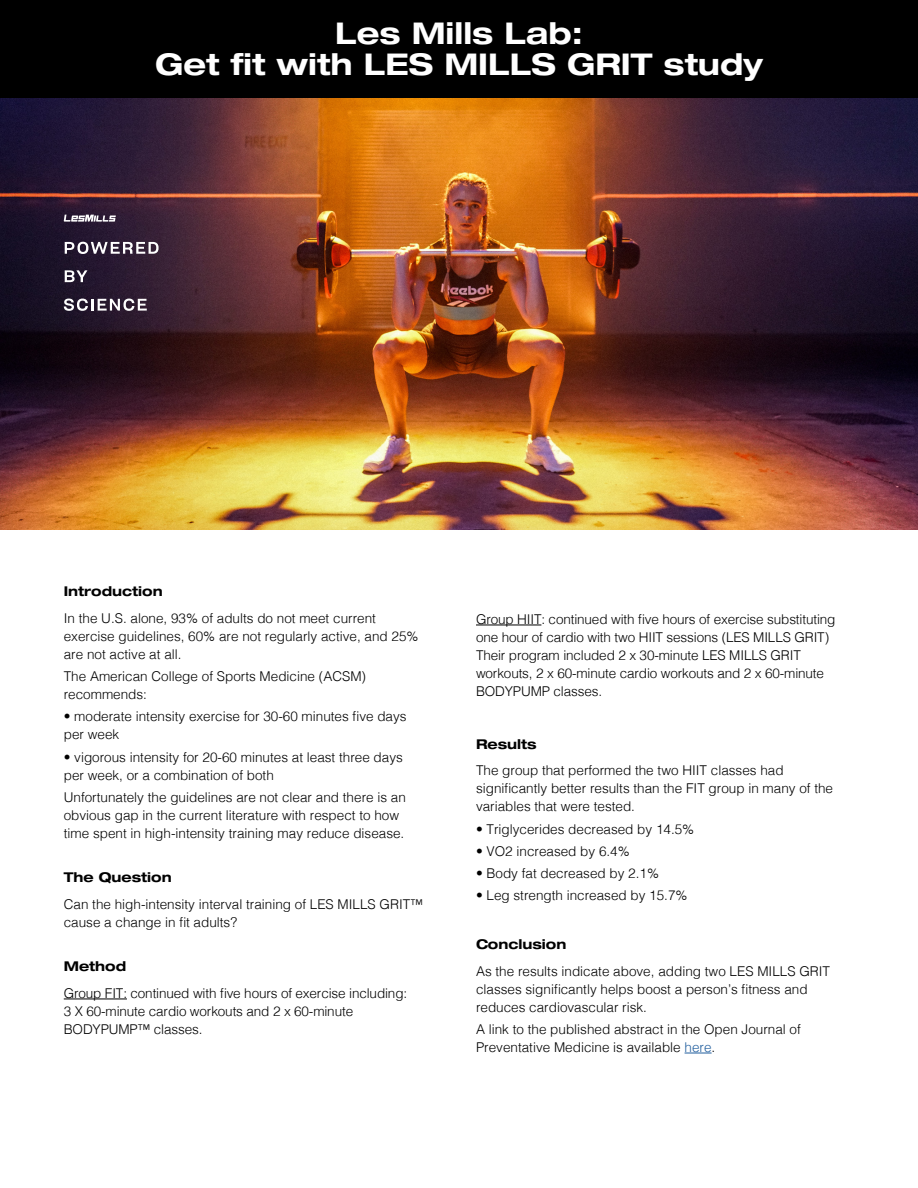
<style>
.page{position:relative;width:918px;height:1188px;background:#fff}
.page>*{position:absolute;margin:0;border:0;box-sizing:border-box;transform-origin:0 0}
.t1{font:700 expanded 30px/31px "Helvetica Neue LT Std";color:#fff;text-align:center}
.t2{font:300 13.5px/18px "Helvetica";color:#000}
.t3{font:700 expanded 13.5px "Helvetica Neue LT Std";color:#000}
.s1{color:#215e9e}
</style>
<div class="page">
<hr style="left:64px;top:999px;width:63px;height:1px;background:#000">
<img style="left:0;top:98px;width:918px;height:432px">
<div style="left:0;top:0;width:918px;height:98px;background:#000"></div>
<hr style="left:476px;top:625px;width:65px;height:1px;background:#000">
<svg style="left:685px;top:1053px;width:27px;height:1px"></svg>
<svg style="left:64px;top:215px;width:52px;height:7px"></svg>
<svg style="left:65px;top:242px;width:94px;height:12px"></svg>
<svg style="left:65px;top:270px;width:22px;height:12px"></svg>
<svg style="left:64px;top:299px;width:83px;height:12px"></svg>
<h1 class="t1" style="left:155px;top:17px;width:609px">Les Mills Lab:<br>Get fit with LES MILLS GRIT study</h1>
<p class="t3" style="left:64px;top:583px;width:100px">Introduction</p>
<p class="t2" style="left:64px;top:608px;width:356px">In the U.S. alone, 93% of adults do not meet current exercise guidelines, 60% are not regularly active, and 25% are not active at all.</p>
<p class="t2" style="left:64px;top:666px;width:304px">The American College of Sports Medicine (ACSM) recommends:</p>
<p class="t2" style="left:64px;top:707px;width:344px">• moderate intensity exercise for 30-60 minutes five days per week</p>
<p class="t2" style="left:64px;top:747px;width:341px">• vigorous intensity for 20-60 minutes at least three days per week, or a combination of both</p>
<p class="t2" style="left:64px;top:787px;width:344px">Unfortunately the guidelines are not clear and there is an obvious gap in the current literature with respect to how time spent in high-intensity training may reduce disease.</p>
<p class="t3" style="left:64px;top:869px;width:109px">The Question</p>
<p class="t2" style="left:64px;top:894px;width:361px">Can the high-intensity interval training of LES MILLS GRIT™ cause a change in fit adults?</p>
<p class="t3" style="left:64px;top:958px;width:64px">Method</p>
<p class="t2" style="left:64px;top:983px;width:345px">Group FIT: continued with five hours of exercise including:<br>3 X 60-minute cardio workouts and 2 x 60-minute<br>BODYPUMP™ classes.</p>
<p class="t2" style="left:476px;top:609px;width:361px">Group HIIT: continued with five hours of exercise substituting one hour of cardio with two HIIT sessions (LES MILLS GRIT)<br>Their program included 2 x 30-minute LES MILLS GRIT workouts, 2 x 60-minute cardio workouts and 2 x 60-minute BODYPUMP classes.</p>
<p class="t3" style="left:476px;top:736px;width:62px">Results</p>
<p class="t2" style="left:476px;top:761px;width:359px">The group that performed the two HIIT classes had significantly better results than the FIT group in many of the variables that were tested.</p>
<p class="t2" style="left:476px;top:819px;width:220px">• Triglycerides decreased by 14.5%</p>
<p class="t2" style="left:476px;top:841px;width:155px">• VO2 increased by 6.4%</p>
<p class="t2" style="left:476px;top:863px;width:185px">• Body fat decreased by 2.1%</p>
<p class="t2" style="left:476px;top:886px;width:213px">• Leg strength increased by 15.7%</p>
<p class="t3" style="left:476px;top:936px;width:92px">Conclusion</p>
<p class="t2" style="left:476px;top:961px;width:356px">As the results indicate above, adding two LES MILLS GRIT classes significantly helps boost a person’s fitness and reduces cardiovascular risk.</p>
<p class="t2" style="left:476px;top:1019px;width:326px">A link to the published abstract in the Open Journal of<br>Preventative Medicine is available <span class="s1">here</span>.</p>
</div>
